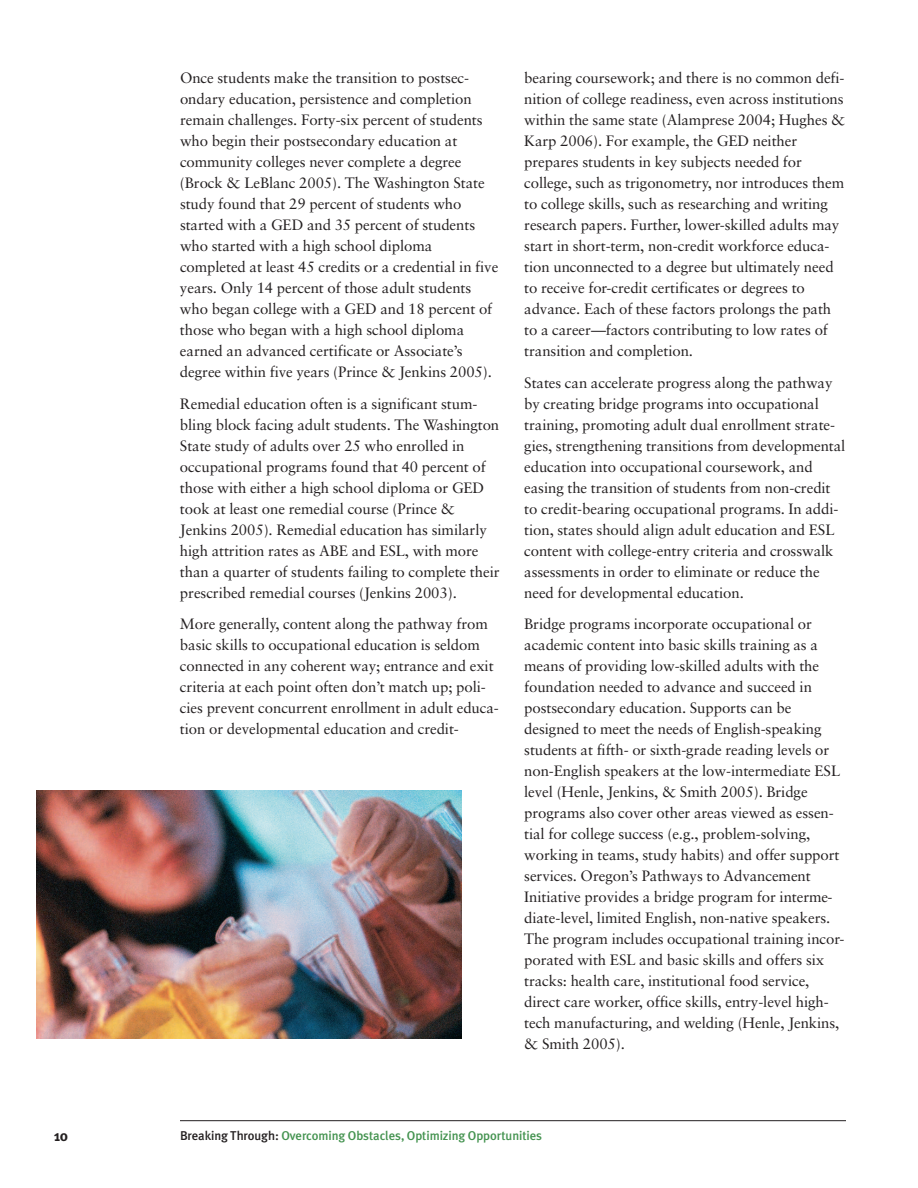
<style>
.page{position:relative;width:918px;height:1188px;background:#fff}
.page>*{position:absolute;margin:0;border:0;box-sizing:border-box;transform-origin:0 0}
.t1{font:15px/21px "Sabon";letter-spacing:-.005em;color:#231f20}
.t2{font:700 15px "Meta Plus";color:#231f20}
.t3{font:500 12.75px "Meta Plus";letter-spacing:-.005em;color:#449350}
.s1{color:#231f20}
</style>
<div class="page">
<hr style="left:180px;top:1120px;width:666px;height:1px;background:#231f20">
<img style="left:36px;top:790px;width:426px;height:249px">
<p class="t1" style="left:180px;top:69px;width:320px">Once students make the transition to postsec&shy;ondary education, persistence and completion remain challenges. Forty-six percent of students who begin their postsecondary education at community colleges never complete a degree (Brock &amp; LeBlanc 2005). The Washington State study found that 29 percent of students who started with a GED and 35 percent of students who started with a high school diploma completed at least 45 credits or a credential in five years. Only 14 percent of those adult students who began college with a GED and 18 percent of those who began with a high school diploma earned an advanced certificate or Associate’s degree within five years (Prince &amp; Jenkins 2005).</p>
<p class="t1" style="left:180px;top:394px;width:321px">Remedial education often is a significant stum&shy;bling block facing adult students. The Washington State study of adults over 25 who enrolled in occupational programs found that 40 percent of those with either a high school diploma or GED took at least one remedial course (Prince &amp; Jenkins 2005). Remedial education has similarly high attrition rates as ABE and ESL, with more than a quarter of students failing to complete their prescribed remedial courses (Jenkins 2003).</p>
<p class="t1" style="left:180px;top:615px;width:320px">More generally, content along the pathway from basic skills to occupational education is seldom connected in any coherent way; entrance and exit criteria at each point often don’t match up; poli&shy;cies prevent concurrent enrollment in adult educa&shy;tion or developmental education and credit-</p>
<p class="t1" style="left:524px;top:69px;width:323px">bearing coursework; and there is no common defi&shy;nition of college readiness, even across institutions within the same state (Alamprese 2004; Hughes &amp; Karp 2006). For example, the GED neither prepares students in key subjects needed for college, such as trigonometry, nor introduces them to college skills, such as researching and writing research papers. Further, lower-skilled adults may start in short-term, non-credit workforce educa&shy;tion unconnected to a degree but ultimately need to receive for-credit certificates or degrees to advance. Each of these factors prolongs the path to a career—factors contributing to low rates of transition and completion.</p>
<p class="t1" style="left:524px;top:373px;width:323px">States can accelerate progress along the pathway by creating bridge programs into occupational training, promoting adult dual enrollment strate&shy;gies, strengthening transitions from developmental education into occupational coursework, and easing the transition of students from non-credit to credit-bearing occupational programs. In addi&shy;tion, states should align adult education and ESL content with college-entry criteria and crosswalk assessments in order to eliminate or reduce the need for developmental education.</p>
<p class="t1" style="left:524px;top:615px;width:322px">Bridge programs incorporate occupational or academic content into basic skills training as a means of providing low-skilled adults with the foundation needed to advance and succeed in postsecondary education. Supports can be designed to meet the needs of English-speaking students at fifth- or sixth-grade reading levels or non-English speakers at the low-intermediate ESL level (Henle, Jenkins, &amp; Smith 2005). Bridge programs also cover other areas viewed as essen&shy;tial for college success (e.g., problem-solving, working in teams, study habits) and offer support services. Oregon’s Pathways to Advancement Initiative provides a bridge program for interme&shy;diate-level, limited English, non-native speakers.<br>The program includes occupational training incor&shy;porated with ESL and basic skills and offers six tracks: health care, institutional food service, direct care worker, office skills, entry-level high&shy;tech manufacturing, and welding (Henle, Jenkins, &amp; Smith 2005).</p>
<p class="t2" style="left:54px;top:1127px;width:16px">10</p>
<p class="t3" style="left:180px;top:1128px;width:364px"><span class="s1">Breaking Through:</span> Overcoming Obstacles, Optimizing Opportunities</p>
</div>
